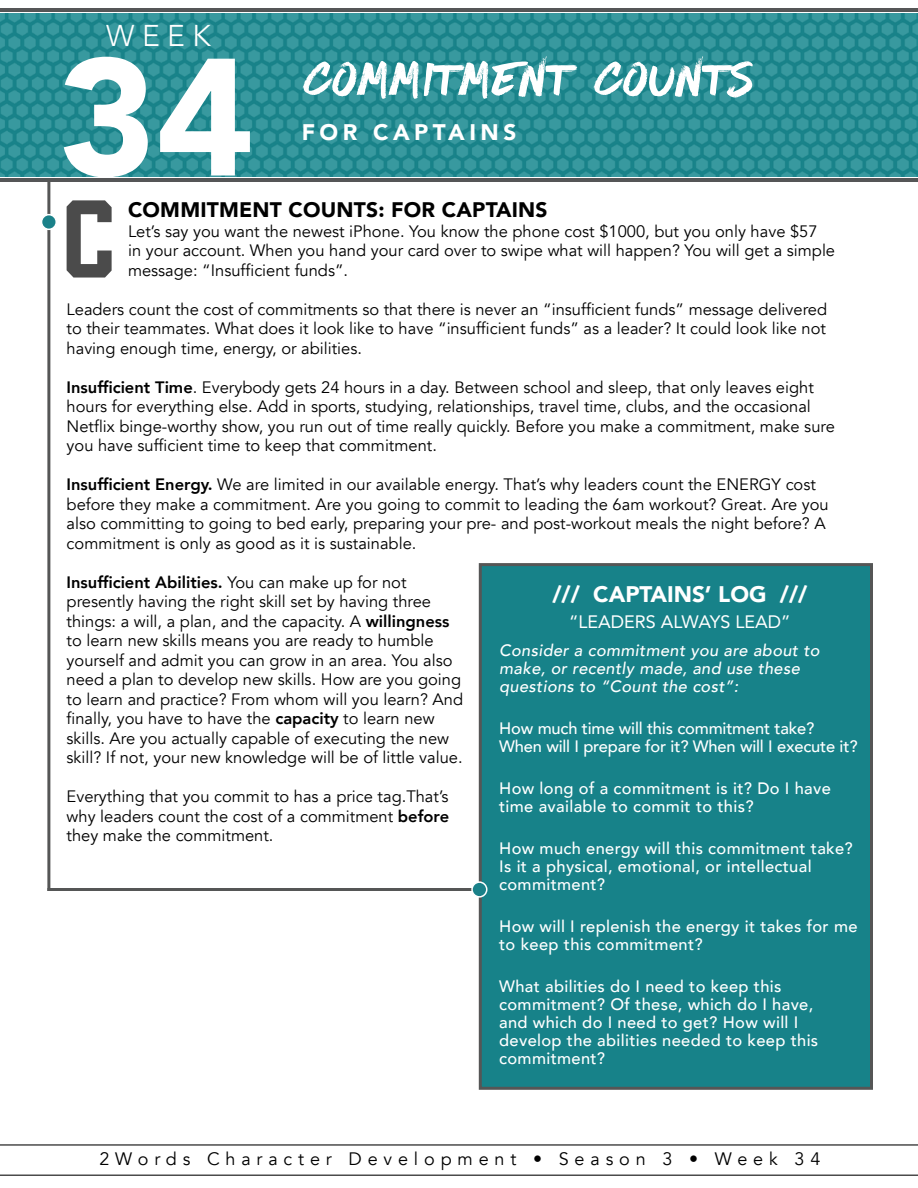
<style>
.page{position:relative;width:918px;height:1188px;background:#fff}
.page>*{position:absolute;margin:0;border:0;box-sizing:border-box;transform-origin:0 0}
.t1{font:900 165px "Avenir";color:#fff}
.t2{font:105px "Have Heart Two";letter-spacing:.02em;color:#fff}
.t3{font:95.4px "Athletic";color:#4b4b4b;scale:.95 1}
.t4{font:300 30px "Avenir";color:#fff}
.t5{font:900 22.5px "Avenir";color:#fff}
.t6{font:900 22.5px "Avenir";letter-spacing:.2em;color:#fff}
.t7{font:900 21px "Avenir";letter-spacing:.01em;color:#000}
.t8{font:18px "Avenir";letter-spacing:.325em;color:#000}
.t9{font:18px "Avenir";color:#fff}
.t10{font:16.5px/19.5px "Avenir";color:#000}
.t11{font:500 16.5px/18px "Avenir";letter-spacing:.02em;color:#fff}
.t12{font:italic 500 16.5px/18px "Avenir";letter-spacing:.02em;color:#fff}
.t13{font:500 16.5px/18px "Avenir";letter-spacing:-.01em;color:#fff}
.s1{font-weight:800}
</style>
<div class="page">
<svg style="left:0;top:1144px;width:918px;height:32px"></svg>
<img style="left:0;top:14px;width:918px;height:163px">
<hr style="left:0;top:9px;width:918px;height:3px;background:#555657">
<hr style="left:0;top:178px;width:918px;height:4px;background:#555657">
<div style="left:479px;top:563px;width:394px;height:527px;background:#178289;border:3px solid #555656"></div>
<hr style="left:47px;top:222px;width:3px;height:669px;background:#555656">
<hr style="left:47px;top:888px;width:428px;height:3px;background:#555656">
<hr style="left:47px;top:180px;width:3px;height:42px;background:#555656">
<div style="left:42px;top:215px;width:14px;height:14px;background:#1a8189;border-radius:50%"></div>
<div style="left:41px;top:214px;width:16px;height:16px;border:2px solid #fff;border-radius:50%"></div>
<div style="left:472px;top:882px;width:15px;height:15px;background:#1a8189;border-radius:50%"></div>
<div style="left:471px;top:881px;width:17px;height:17px;border:2px solid #fff;border-radius:50%"></div>
<h3 class="t4" style="left:106px;top:18px;width:106px">WEEK</h3>
<h1 class="t1" style="left:58px;top:-23px;width:197px">34</h1>
<h2 class="t2" style="left:306px;top:13px;width:449px">Commitment counts</h2>
<h3 class="t6" style="left:302px;top:113px;width:216px">FOR CAPTAINS</h3>
<h3 class="t3" style="left:67px;top:200px;width:53px">C</h3>
<p class="t7" style="left:128px;top:192px;width:421px">COMMITMENT COUNTS: FOR CAPTAINS</p>
<p class="t10" style="left:128px;top:222px;width:709px">Let’s say you want the newest iPhone. You know the phone cost $1000, but you only have $57<br>in your account. When you hand your card over to swipe what will happen? You will get a simple message: “Insufficient funds”.</p>
<p class="t10" style="left:67px;top:300px;width:762px;text-align:justify">Leaders count the cost of commitments so that there is never an “insufficient funds” message delivered to their teammates. What does it look like to have “insufficient funds” as a leader? It could look like not having enough time, energy, or abilities.</p>
<p class="t10" style="left:67px;top:378px;width:770px"><span class="s1">Insufficient Time</span>. Everybody gets 24 hours in a day. Between school and sleep, that only leaves eight hours for everything else. Add in sports, studying, relationships, travel time, clubs, and the occasional Netflix binge-worthy show, you run out of time really quickly. Before you make a commitment, make sure you have sufficient time to keep that commitment.</p>
<p class="t10" style="left:67px;top:475px;width:764px"><span class="s1">Insufficient Energy.</span> We are limited in our available energy. That’s why leaders count the ENERGY cost before they make a commitment. Are you going to commit to leading the 6am workout? Great. Are you also committing to going to bed early, preparing your pre- and post-workout meals the night before? A commitment is only as good as it is sustainable.</p>
<p class="t10" style="left:67px;top:573px;width:398px"><span class="s1">Insufficient Abilities.</span> You can make up for not presently having the right skill set by having three things: a will, a plan, and the capacity. A <span class="s1">willingness </span>to learn new skills means you are ready to humble yourself and admit you can grow in an area. You also need a plan to develop new skills. How are you going to learn and practice? From whom will you learn? And finally, you have to have the <span class="s1">capacity</span> to learn new skills. Are you actually capable of executing the new skill? If not, your new knowledge will be of little value.</p>
<p class="t10" style="left:67px;top:787px;width:384px;text-align:justify">Everything that you commit to has a price tag.That’s why leaders count the cost of a commitment <span class="s1">before </span>they make the commitment.</p>
<h3 class="t5" style="left:553px;top:575px;width:256px">/// CAPTAINS’ LOG ///</h3>
<p class="t9" style="left:569px;top:607px;width:223px">“LEADERS ALWAYS LEAD”</p>
<p class="t12" style="left:499px;top:642px;width:322px">Consider a commitment you are about to make, or recently made, and use these questions to “Count the cost”:</p>
<p class="t13" style="left:499px;top:718px;width:360px">How much time will this commitment take?<br>When will I prepare for it? When will I execute it?</p>
<p class="t11" style="left:499px;top:778px;width:333px">How long of a commitment is it? Do I have time available to commit to this?</p>
<p class="t11" style="left:499px;top:838px;width:355px">How much energy will this commitment take?<br>Is it a physical, emotional, or intellectual commitment?</p>
<p class="t11" style="left:499px;top:916px;width:360px">How will I replenish the energy it takes for me to keep this commitment?</p>
<p class="t11" style="left:499px;top:976px;width:321px">What abilities do I need to keep this commitment? Of these, which do I have, and which do I need to get? How will I develop the abilities needed to keep this commitment?</p>
<p class="t8" style="left:99px;top:1148px;width:722px">2Words Character Development • Season 3 • Week 34</p>
</div>
